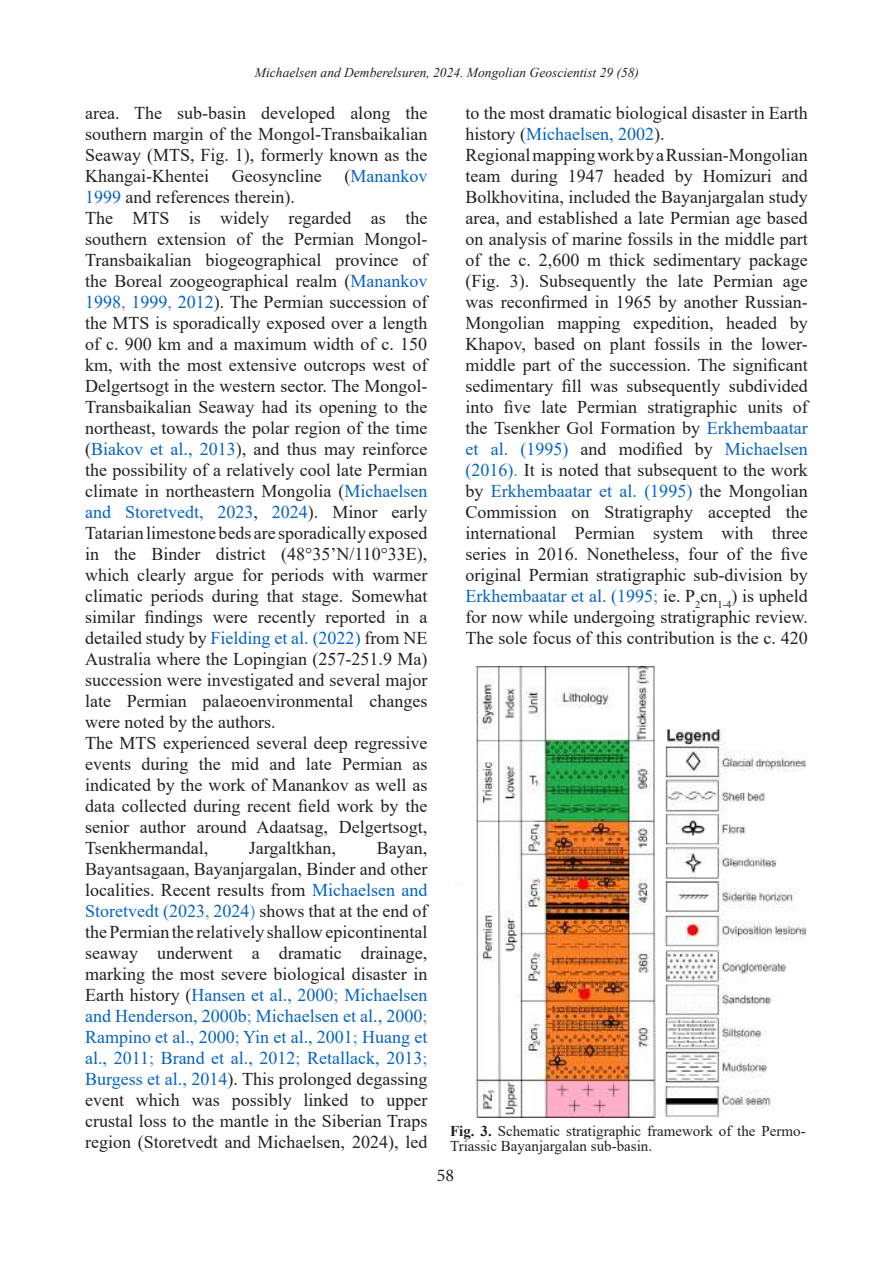
<style>
.page{position:relative;width:893px;height:1263px;background:#fff}
.page>*{position:absolute;margin:0;border:0;box-sizing:border-box;transform-origin:0 0}
.t1{font:18px/21px "Times New Roman";color:#221f1f;text-align:justify}
.t2{font:18px "Times New Roman";color:#0563c1}
.t3{font:18px "Minion Pro";color:#221f1f}
.t4{font:15px/15px "Times New Roman";color:#221f1f}
.t5{font:italic 13.5px "Times New Roman";color:#221f1f}
.s1{color:#221f1f}
.s2{color:#0563c1}
.s3{color:#4f81bd}
.s4{font-weight:700}
</style>
<div class="page">
<img style="left:474px;top:666px;width:332px;height:451px">
<p class="t5" style="left:255px;top:67px;width:386px">Michaelsen and Demberelsuren, 2024. Mongolian Geoscientist 29 (58)</p>
<p class="t1" style="left:85px;top:104px;width:344px">area. The sub-basin developed along the southern margin of the Mongol-Transbaikalian Seaway (MTS, Fig. 1), formerly known as the Khangai-Khentei</p>
<p class="t1" style="left:232px;top:167px;width:91px">Geosyncline</p>
<p class="t2" style="left:344px;top:169px;width:84px"><span class="s1">(</span>Manankov</p>
<p class="t1" style="left:85px;top:188px;width:344px;text-align:left"><span class="s2">1999</span> and references therein).<br>The MTS is widely regarded as the southern extension of the Permian Mongol-Transbaikalian biogeographical province of the Boreal zoogeographical realm (<span class="s2">Manankov 1998</span><span class="s3">,</span> <span class="s2">1999</span><span class="s3">,</span> <span class="s2">2012</span>). The Permian succession of the MTS is sporadically exposed over a length of c. 900 km and a maximum width of c. 150 km, with the most extensive outcrops west of Delgertsogt in the western sector. The Mongol-Transbaikalian Seaway had its opening to the northeast, towards the polar region of the time (<span class="s2">Biakov et al., 2013</span>), and thus may reinforce the possibility of a relatively cool late Permian climate in northeastern Mongolia (<span class="s2">Michaelsen and Storetvedt, 2023</span>, <span class="s2">2024</span>). Minor early Tatarian limestone beds are sporadically exposed in the Binder district (48°35’N/110°33E), which clearly argue for periods with warmer climatic periods during that stage. Somewhat similar findings were recently reported in a detailed study by <span class="s2">Fielding et al. (2022)</span> from NE Australia where the Lopingian (257-251.9 Ma) succession were investigated and several major late Permian palaeoenvironmental changes were noted by the authors.<br>The MTS experienced several deep regressive events during the mid and late Permian as indicated by the work of Manankov as well as data collected during recent field work by the senior author around Adaatsag, Delgertsogt, Tsenkhermandal,</p>
<p class="t1" style="left:249px;top:839px;width:89px">Jargaltkhan,</p>
<p class="t1" style="left:85px;top:839px;width:344px;text-indent:292px">Bayan, Bayantsagaan, Bayanjargalan, Binder and other localities. Recent results from <span class="s2">Michaelsen and Storetvedt (2023</span><span class="s3">,</span> <span class="s2">2024</span><span class="s3">)</span> shows that at the end of the Permian the relatively shallow epicontinental seaway underwent a dramatic drainage, marking the most severe biological disaster in Earth history (<span class="s2">Hansen et al., 2000</span><span class="s3">;</span> <span class="s2">Michaelsen and Henderson, 2000b</span><span class="s3">;</span> <span class="s2">Michaelsen et al., 2000</span><span class="s3">; </span><span class="s2">Rampino et al., 2000</span><span class="s3">;</span> <span class="s2">Yin et al., 2001</span><span class="s3">;</span> <span class="s2">Huang et al., 2011</span><span class="s3">;</span> <span class="s2">Brand et al., 2012</span><span class="s3">;</span> <span class="s2">Retallack, 2013</span><span class="s3">; </span><span class="s2">Burgess et al., 2014</span>). This prolonged degassing event which was possibly linked to upper crustal loss to the mantle in the Siberian Traps region (Storetvedt and Michaelsen, 2024), led</p>
<p class="t1" style="left:466px;top:104px;width:344px;text-align:left">to the most dramatic biological disaster in Earth history (<span class="s2">Michaelsen, 2002</span>).<br>Regional mapping work by a Russian-Mongolian team during 1947 headed by Homizuri and Bolkhovitina, included the Bayanjargalan study area, and established a late Permian age based on analysis of marine fossils in the middle part of the c. 2,600 m thick sedimentary package (Fig. 3). Subsequently the late Permian age was reconfirmed in 1965 by another Russian-Mongolian mapping expedition, headed by Khapov, based on plant fossils in the lower&shy;middle part of the succession. The significant sedimentary fill was subsequently subdivided into five late Permian stratigraphic units of the Tsenkher Gol Formation by <span class="s2">Erkhembaatar et al. (1995)</span> and modified by <span class="s2">Michaelsen (2016)</span><span class="s3">.</span> It is noted that subsequent to the work by <span class="s2">Erkhembaatar et al. (1995)</span> the Mongolian Commission on Stratigraphy accepted the international Permian system with three series in 2016. Nonetheless, four of the five original Permian stratigraphic sub-division by <span class="s2">Erkhembaatar et al. (1995</span><span class="s3">;</span> ie. P<sub>2</sub>cn<sub>1-4</sub>) is upheld for now while undergoing stratigraphic review.<br>The sole focus of this contribution is the c. 420</p>
<p class="t4" style="left:450px;top:1125px;width:357px"><span class="s4">Fig. 3.</span> Schematic stratigraphic framework of the Permo-<br>Triassic Bayanjargalan sub-basin.</p>
<p class="t3" style="left:437px;top:1164px;width:19px">58</p>
</div>
